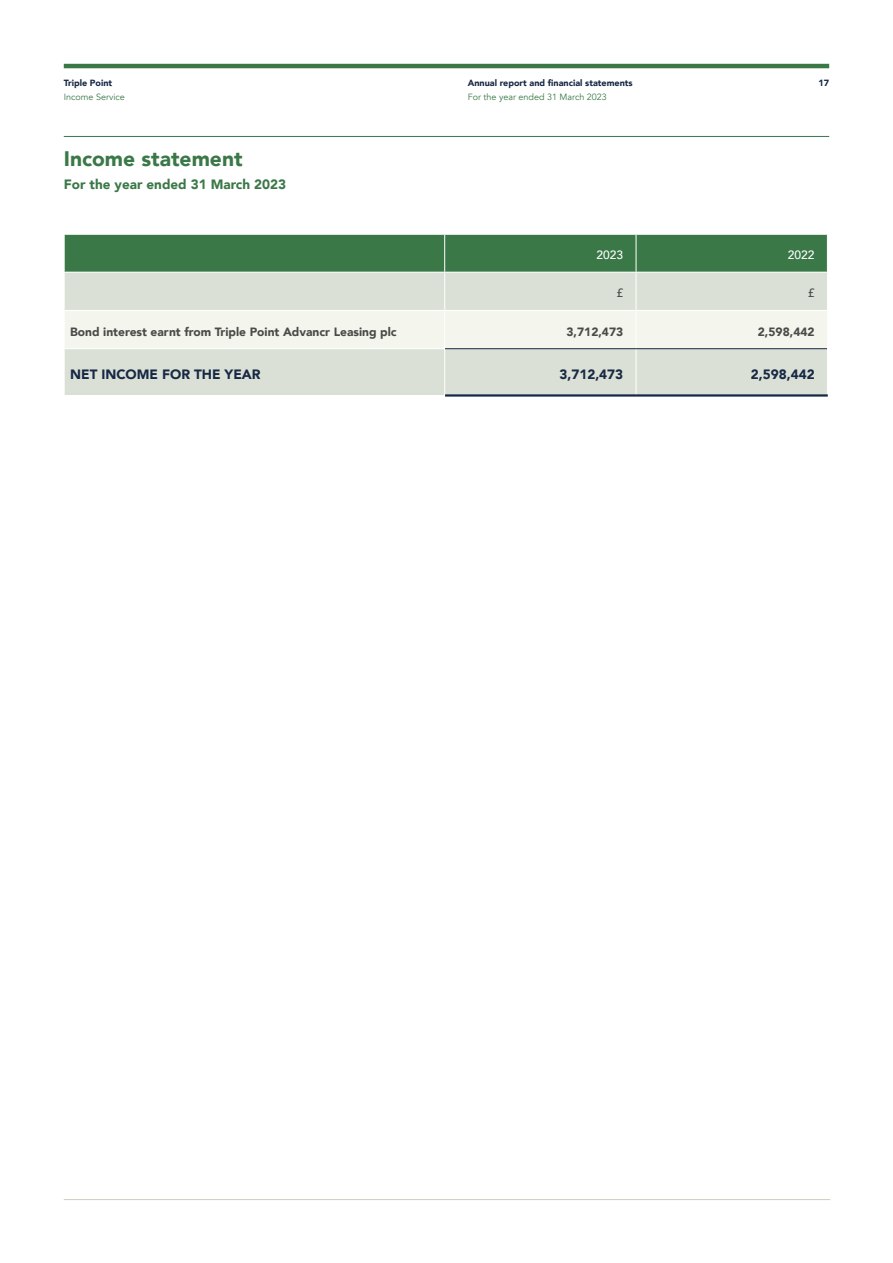
<style>
.page{position:relative;width:893px;height:1263px;background:#fff}
.page>*{position:absolute;margin:0;border:0;box-sizing:border-box;transform-origin:0 0}
.t1{font:900 21px "Avenir";color:#3b7848}
.t2{font:900 13.5px "Avenir";color:#172844}
.t3{font:900 13.5px "Avenir";color:#3b7848}
.t4{font:900 12px "Avenir";color:#4a4a49}
.t5{font:500 12px "Avenir";color:#fff}
.t6{font:500 12px "Avenir";color:#4a4a49}
.t7{font:900 9px "Avenir";color:#172844}
.t8{font:9px "Avenir";color:#3b7848}
</style>
<div class="page">
<hr style="left:64px;top:64px;width:765px;height:4px;background:#3b7848">
<hr style="left:64px;top:136px;width:765px;height:1px;background:#3b7848">
<hr style="left:64px;top:1199px;width:766px;height:1px;background:#c7d1c1">
<div style="left:65px;top:235px;width:762px;height:37px;background:#3b7848"></div>
<div style="left:65px;top:273px;width:762px;height:122px;background:#dae0d6"></div>
<div style="left:65px;top:311px;width:762px;height:37px;background:#f4f6ed"></div>
<hr style="left:444px;top:235px;width:1px;height:37px;background:#fff">
<hr style="left:636px;top:235px;width:1px;height:37px;background:#fff">
<hr style="left:444px;top:273px;width:1px;height:37px;background:#fff">
<hr style="left:636px;top:273px;width:1px;height:37px;background:#fff">
<hr style="left:64px;top:310px;width:381px;height:1px;background:#fff">
<hr style="left:445px;top:310px;width:191px;height:1px;background:#fff">
<hr style="left:444px;top:311px;width:1px;height:37px;background:#fff">
<hr style="left:636px;top:310px;width:192px;height:1px;background:#fff">
<hr style="left:636px;top:311px;width:1px;height:37px;background:#fff">
<hr style="left:64px;top:348px;width:381px;height:1px;background:#fff">
<hr style="left:444px;top:349px;width:1px;height:46px;background:#fff">
<hr style="left:636px;top:349px;width:1px;height:45px;background:#fff">
<hr style="left:445px;top:348px;width:191px;height:1px;background:#172844">
<hr style="left:636px;top:348px;width:191px;height:1px;background:#172844">
<hr style="left:445px;top:394px;width:191px;height:3px;background:#172844">
<hr style="left:636px;top:394px;width:192px;height:3px;background:#172844">
<p class="t7" style="left:64px;top:76px;width:50px">Triple Point</p>
<p class="t8" style="left:64px;top:91px;width:63px">Income Service</p>
<h1 class="t1" style="left:64px;top:141px;width:180px">Income statement</h1>
<p class="t3" style="left:64px;top:172px;width:224px">For the year ended 31 March 2023</p>
<p class="t7" style="left:468px;top:76px;width:166px">Annual report and financial statements</p>
<p class="t8" style="left:468px;top:91px;width:141px">For the year ended 31 March 2023</p>
<p class="t7" style="left:818px;top:76px;width:12px">17</p>
<p class="t5" style="left:597px;top:245px;width:28px">2023</p>
<p class="t5" style="left:788px;top:245px;width:28px">2022</p>
<p class="t6" style="left:617px;top:283px;width:8px">£</p>
<p class="t6" style="left:808px;top:283px;width:8px">£</p>
<p class="t4" style="left:70px;top:321px;width:328px">Bond interest earnt from Triple Point Advancr Leasing plc</p>
<p class="t4" style="left:566px;top:321px;width:58px">3,712,473</p>
<p class="t4" style="left:758px;top:321px;width:58px">2,598,442</p>
<p class="t2" style="left:70px;top:363px;width:192px">NET INCOME FOR THE YEAR</p>
<p class="t2" style="left:559px;top:363px;width:65px">3,712,473</p>
<p class="t2" style="left:751px;top:363px;width:65px">2,598,442</p>
</div>
